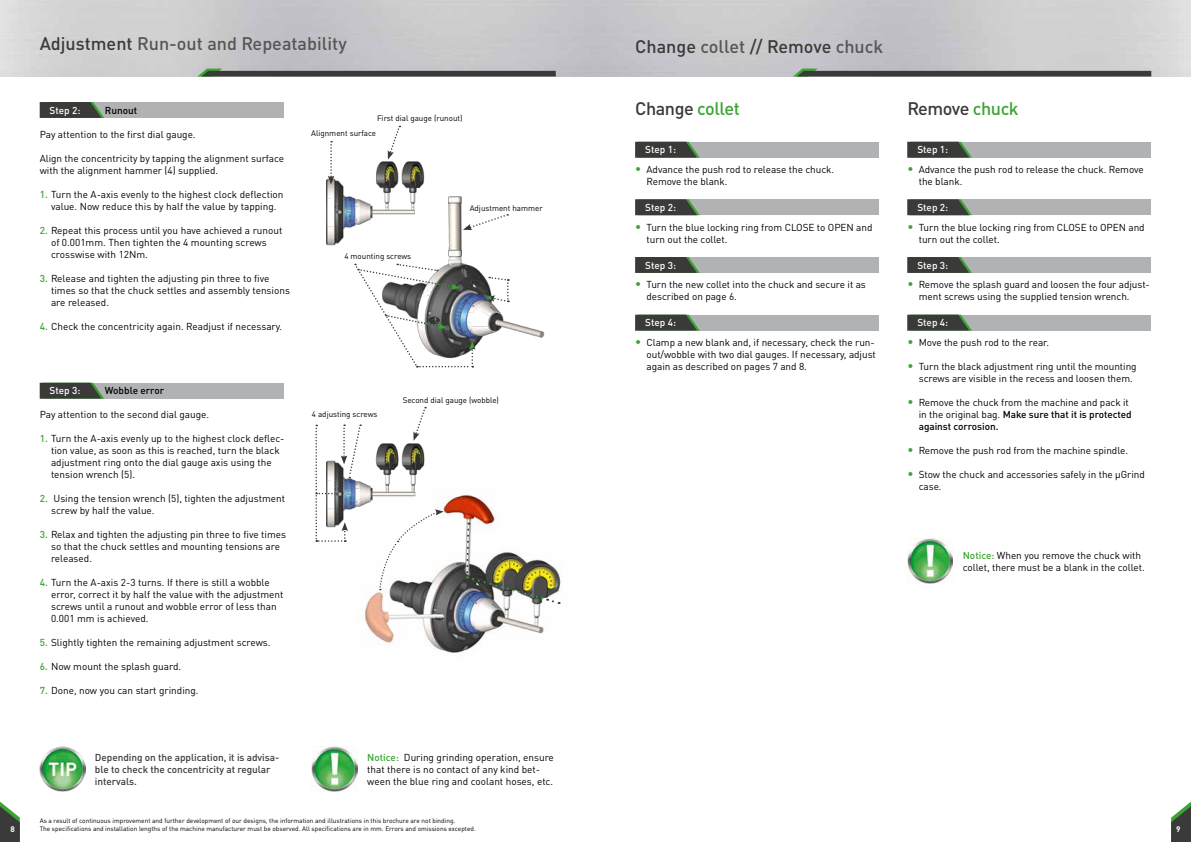
<style>
.page{position:relative;width:1191px;height:842px;background:#fff}
.page>*{position:absolute;margin:0;border:0;box-sizing:border-box;transform-origin:0 0}
.t1{font:500 18px "DIN Pro";color:#565655}
.t2{font:500 18px "DIN Pro";color:#3a3a39}
.t3{font:500 18px "DIN Pro";letter-spacing:-.025em;color:#3a3a39}
.t4{font:10px/12px "DIN Pro";letter-spacing:-.005em;color:#000}
.t5{font:500 10px/12px "DIN Pro";letter-spacing:-.005em;color:#3a3a39}
.t6{font:500 10px "DIN Pro";color:#fff}
.t7{font:500 10px "DIN Pro";color:#000}
.t8{font:8px "DIN Pro";color:#000}
.t9{font:700 8px "DIN Pro";color:#fff}
.t10{font:6.5px "DIN Pro";color:#000}
.s1{color:#3a3a39}
.s2{font-weight:500;color:#3ca432}
.s3{color:#565655}
.s4{color:#3ca432}
.s5{font-weight:500;font-size:12px;color:#3ca432}
.s6{font-weight:500}
</style>
<div class="page">
<svg style="left:0;top:801px;width:20px;height:41px"></svg>
<svg style="left:1171px;top:801px;width:20px;height:41px"></svg>
<svg style="left:793px;top:69px;width:358px;height:8px"></svg>
<svg style="left:197px;top:69px;width:359px;height:8px"></svg>
<img style="left:364px;top:495px;width:198px;height:158px">
<svg style="left:379px;top:509px;width:65px;height:81px"></svg>
<img style="left:465px;top:523px;width:94px;height:82px">
<div style="left:40px;top:102px;width:243px;height:16px;background:#b1b2b3"></div>
<svg style="left:40px;top:102px;width:64px;height:16px"></svg>
<div style="left:40px;top:383px;width:243px;height:16px;background:#b1b2b3"></div>
<svg style="left:40px;top:383px;width:64px;height:16px"></svg>
<div style="left:635px;top:142px;width:244px;height:16px;background:#b1b2b3"></div>
<svg style="left:635px;top:142px;width:64px;height:16px"></svg>
<div style="left:907px;top:142px;width:244px;height:16px;background:#b1b2b3"></div>
<svg style="left:907px;top:142px;width:65px;height:16px"></svg>
<div style="left:635px;top:257px;width:244px;height:16px;background:#b1b2b3"></div>
<svg style="left:635px;top:257px;width:64px;height:16px"></svg>
<div style="left:907px;top:257px;width:244px;height:16px;background:#b1b2b3"></div>
<svg style="left:907px;top:257px;width:65px;height:16px"></svg>
<div style="left:635px;top:199px;width:244px;height:16px;background:#b1b2b3"></div>
<svg style="left:635px;top:199px;width:64px;height:16px"></svg>
<div style="left:907px;top:199px;width:244px;height:16px;background:#b1b2b3"></div>
<svg style="left:907px;top:199px;width:65px;height:16px"></svg>
<div style="left:635px;top:315px;width:244px;height:15px;background:#b1b2b3"></div>
<svg style="left:635px;top:315px;width:64px;height:15px"></svg>
<div style="left:907px;top:315px;width:244px;height:15px;background:#b1b2b3"></div>
<svg style="left:907px;top:315px;width:65px;height:15px"></svg>
<img style="left:448px;top:257px;width:97px;height:93px">
<img style="left:449px;top:197px;width:12px;height:66px">
<svg style="left:463px;top:214px;width:45px;height:16px"></svg>
<svg style="left:413px;top:407px;width:13px;height:32px"></svg>
<svg style="left:315px;top:424px;width:46px;height:118px"></svg>
<img style="left:326px;top:439px;width:99px;height:95px">
<svg style="left:388px;top:126px;width:12px;height:31px"></svg>
<img style="left:326px;top:157px;width:99px;height:89px">
<svg style="left:328px;top:141px;width:6px;height:44px"></svg>
<img style="left:312px;top:746px;width:45px;height:46px">
<img style="left:40px;top:746px;width:45px;height:46px">
<img style="left:907px;top:538px;width:45px;height:46px">
<svg style="left:486px;top:276px;width:23px;height:26px"></svg>
<svg style="left:354px;top:263px;width:121px;height:104px"></svg>
<h1 class="t1" style="left:40px;top:29px;width:309px"><span class="s1">Adjustment</span> Run-out and Repeatability</h1>
<p class="t6" style="left:50px;top:102px;width:32px">Step 2:</p>
<p class="t7" style="left:105px;top:102px;width:34px">Runout</p>
<p class="t8" style="left:377px;top:112px;width:87px">First dial gauge (runout)</p>
<p class="t4" style="left:40px;top:127px;width:157px">Pay attention to the first dial gauge.</p>
<p class="t4" style="left:40px;top:151px;width:246px">Align the concentricity by tapping the alignment surface with the alignment hammer (4) supplied.</p>
<p class="t4" style="left:40px;top:187px;width:245px;text-align:center"><span class="s2">1.</span> Turn the A-axis evenly to the highest clock deflection value. Now reduce this by half the value by tapping.</p>
<p class="t4" style="left:51px;top:223px;width:233px;text-indent:-11px"><span class="s2">2.</span> Repeat this process until you have achieved a runout of 0.001mm. Then tighten the 4 mounting screws crosswise with 12Nm.</p>
<p class="t4" style="left:51px;top:271px;width:240px;text-indent:-11px"><span class="s2">3.</span> Release and tighten the adjusting pin three to five times so that the chuck settles and assembly tensions are released.</p>
<p class="t4" style="left:40px;top:319px;width:244px"><span class="s2">4.</span> Check the concentricity again. Readjust if necessary.</p>
<p class="t8" style="left:311px;top:127px;width:66px">Alignment surface</p>
<p class="t8" style="left:344px;top:250px;width:68px">4 mounting screws</p>
<p class="t8" style="left:470px;top:201px;width:75px">Adjustment hammer</p>
<p class="t6" style="left:50px;top:382px;width:32px">Step 3:</p>
<p class="t7" style="left:105px;top:382px;width:61px">Wobble error</p>
<p class="t4" style="left:40px;top:408px;width:171px">Pay attention to the second dial gauge.</p>
<p class="t4" style="left:51px;top:432px;width:235px;text-indent:-11px"><span class="s2">1.</span> Turn the A-axis evenly up to the highest clock deflec&shy;tion value, as soon as this is reached, turn the black adjustment ring onto the dial gauge axis using the tension wrench (5).</p>
<p class="t4" style="left:51px;top:492px;width:235px;text-indent:-11px"><span class="s2">2.</span> Using the tension wrench (5), tighten the adjustment screw by half the value.</p>
<p class="t4" style="left:51px;top:528px;width:236px;text-indent:-11px"><span class="s2">3.</span> Relax and tighten the adjusting pin three to five times so that the chuck settles and mounting tensions are released.</p>
<p class="t4" style="left:51px;top:576px;width:234px;text-indent:-11px"><span class="s2">4.</span> Turn the A-axis 2-3 turns. If there is still a wobble error, correct it by half the value with the adjustment screws until a runout and wobble error of less than 0.001 mm is achieved.</p>
<p class="t4" style="left:40px;top:636px;width:232px"><span class="s2">5.</span> Slightly tighten the remaining adjustment screws.</p>
<p class="t4" style="left:40px;top:660px;width:143px"><span class="s2">6.</span> Now mount the splash guard.</p>
<p class="t4" style="left:40px;top:684px;width:160px"><span class="s2">7.</span> Done, now you can start grinding.</p>
<p class="t8" style="left:312px;top:408px;width:67px">4 adjusting screws</p>
<p class="t8" style="left:403px;top:393px;width:98px">Second dial gauge (wobble)</p>
<p class="t5" style="left:95px;top:750px;width:186px">Depending on the application, it is advisa&shy;ble to check the concentricity at regular intervals.</p>
<p class="t4" style="left:367px;top:750px;width:188px"><span class="s2">Notice:</span> During grinding operation, ensure that there is no contact of any kind bet&shy;ween the blue ring and coolant hoses, etc.</p>
<h1 class="t2" style="left:635px;top:31px;width:250px">Change <span class="s3">collet</span> // Remove <span class="s3">chuck</span></h1>
<h1 class="t3" style="left:635px;top:94px;width:106px">Change <span class="s4">collet</span></h1>
<h1 class="t3" style="left:907px;top:94px;width:113px">Remove <span class="s4">chuck</span></h1>
<p class="t6" style="left:645px;top:141px;width:32px">Step 1:</p>
<p class="t6" style="left:917px;top:141px;width:32px">Step 1:</p>
<p class="t4" style="left:646px;top:163px;width:189px;text-indent:-11px"><span class="s5">•</span> Advance the push rod to release the chuck.<br>Remove the blank.</p>
<p class="t4" style="left:918px;top:163px;width:226px;text-indent:-11px"><span class="s5">•</span> Advance the push rod to release the chuck. Remove the blank.</p>
<p class="t6" style="left:645px;top:199px;width:32px">Step 2:</p>
<p class="t6" style="left:917px;top:199px;width:32px">Step 2:</p>
<p class="t4" style="left:646px;top:220px;width:227px;text-indent:-11px"><span class="s5">•</span> Turn the blue locking ring from CLOSE to OPEN and turn out the collet.</p>
<p class="t4" style="left:918px;top:220px;width:227px;text-indent:-11px"><span class="s5">•</span> Turn the blue locking ring from CLOSE to OPEN and turn out the collet.</p>
<p class="t6" style="left:645px;top:257px;width:32px">Step 3:</p>
<p class="t6" style="left:917px;top:257px;width:32px">Step 3:</p>
<p class="t4" style="left:646px;top:278px;width:221px;text-indent:-11px"><span class="s5">•</span> Turn the new collet into the chuck and secure it as described on page 6.</p>
<p class="t4" style="left:918px;top:278px;width:233px;text-indent:-11px"><span class="s5">•</span> Remove the splash guard and loosen the four adjust&shy;ment screws using the supplied tension wrench.</p>
<p class="t6" style="left:645px;top:314px;width:32px">Step 4:</p>
<p class="t6" style="left:917px;top:314px;width:32px">Step 4:</p>
<p class="t4" style="left:646px;top:335px;width:231px;text-align:justify;text-indent:-11px"><span class="s5">•</span> Clamp a new blank and, if necessary, check the run&shy;out/wobble with two dial gauges. If necessary, adjust again as described on pages 7 and 8.</p>
<p class="t4" style="left:907px;top:335px;width:143px"><span class="s5">•</span> Move the push rod to the rear.</p>
<p class="t4" style="left:918px;top:359px;width:219px;text-indent:-11px"><span class="s5">•</span> Turn the black adjustment ring until the mounting screws are visible in the recess and loosen them.</p>
<p class="t4" style="left:918px;top:395px;width:214px;text-indent:-11px"><span class="s5">•</span> Remove the chuck from the machine and pack it in the original bag. <span class="s6">Make sure that it is protected against corrosion.</span></p>
<p class="t4" style="left:907px;top:443px;width:222px"><span class="s5">•</span> Remove the push rod from the machine spindle.</p>
<p class="t4" style="left:918px;top:467px;width:228px;text-indent:-11px"><span class="s5">•</span> Stow the chuck and accessories safely in the µGrind case.</p>
<p class="t4" style="left:962px;top:548px;width:183px"><span class="s2">Notice:</span> When you remove the chuck with collet, there must be a blank in the collet.</p>
<p class="t10" style="left:40px;top:815px;width:417px">As a result of continuous improvement and further development of our designs, the information and illustrations in this brochure are not binding.</p>
<p class="t9" style="left:11px;top:822px;width:6px">8</p>
<p class="t10" style="left:40px;top:823px;width:437px">The specifications and installation lengths of the machine manufacturer must be observed. All specifications are in mm. Errors and omissions excepted.</p>
<p class="t9" style="left:1176px;top:822px;width:6px">9</p>
</div>
